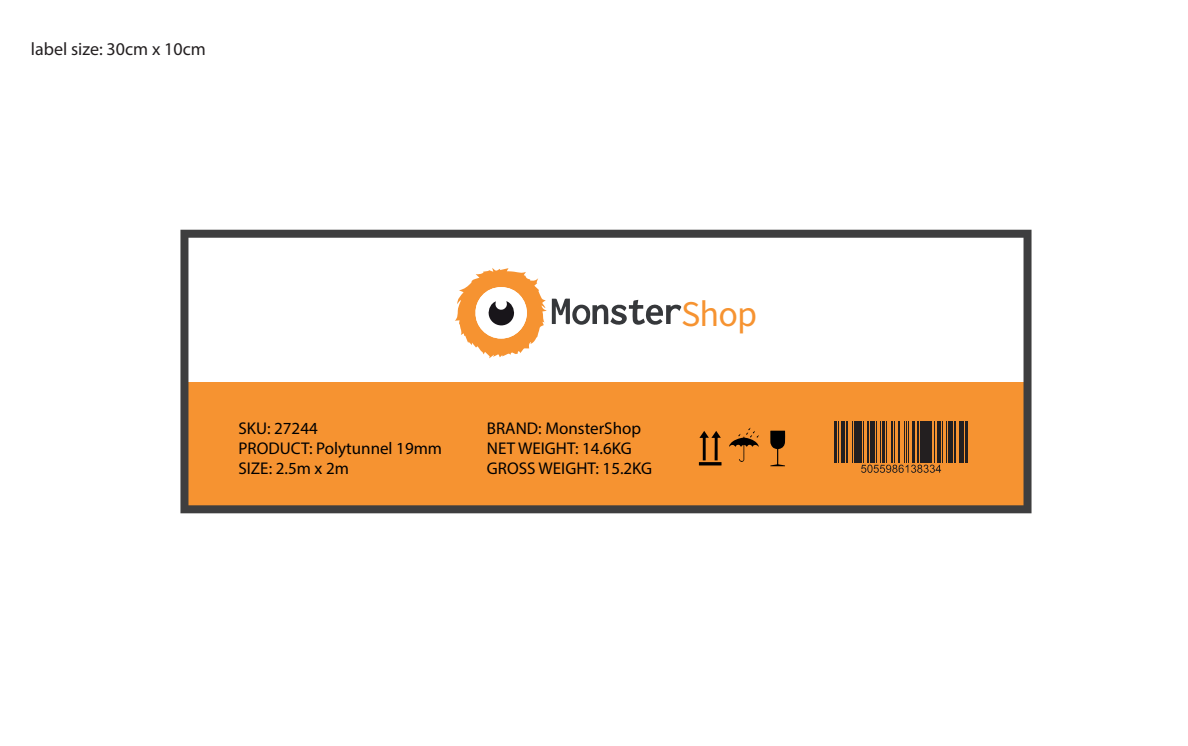
<style>
.page{position:relative;width:1188px;height:746px;background:#fff}
.page>*{position:absolute;margin:0;border:0;box-sizing:border-box;transform-origin:0 0}
.t1{font:36.2px "Source Sans Pro";color:#f69331}
.t2{font:18px "Myriad Pro";color:#231f20}
.t3{font:17px/20px "Myriad Pro";color:#000001}
</style>
<div class="page">
<svg style="left:180px;top:230px;width:851px;height:283px"></svg>
<svg style="left:770px;top:430px;width:15px;height:36px"></svg>
<svg style="left:698px;top:431px;width:23px;height:34px"></svg>
<svg style="left:728px;top:427px;width:30px;height:35px"></svg>
<svg style="left:454px;top:268px;width:227px;height:90px"></svg>
<hr style="left:965px;top:421px;width:2px;height:41px;background:#231f20">
<div style="left:947px;top:421px;width:5px;height:41px;background:#231f20"></div>
<hr style="left:870px;top:421px;width:4px;height:41px;background:#231f20">
<div style="left:919px;top:421px;width:5px;height:41px;background:#231f20"></div>
<hr style="left:925px;top:421px;width:3px;height:41px;background:#231f20">
<hr style="left:937px;top:421px;width:3px;height:41px;background:#231f20">
<svg style="left:958px;top:421px;width:4px;height:41px"></svg>
<hr style="left:840px;top:421px;width:3px;height:41px;background:#231f20">
<hr style="left:853px;top:421px;width:3px;height:41px;background:#231f20">
<hr style="left:858px;top:421px;width:3px;height:41px;background:#231f20">
<hr style="left:834px;top:421px;width:2px;height:41px;background:#231f20">
<hr style="left:929px;top:421px;width:2px;height:41px;background:#231f20">
<hr style="left:912px;top:421px;width:2px;height:41px;background:#231f20">
<hr style="left:881px;top:421px;width:3px;height:41px;background:#231f20">
<hr style="left:898px;top:421px;width:2px;height:41px;background:#231f20">
<hr style="left:846px;top:421px;width:2px;height:41px;background:#231f20">
<hr style="left:866px;top:421px;width:2px;height:41px;background:#231f20">
<hr style="left:953px;top:421px;width:2px;height:41px;background:#231f20">
<hr style="left:917px;top:421px;width:1px;height:41px;background:#231f20">
<hr style="left:891px;top:421px;width:1px;height:41px;background:#231f20">
<hr style="left:886px;top:421px;width:1px;height:41px;background:#231f20">
<hr style="left:893px;top:421px;width:1px;height:41px;background:#231f20">
<hr style="left:903px;top:421px;width:1px;height:41px;background:#231f20">
<hr style="left:905px;top:421px;width:1px;height:41px;background:#231f20">
<hr style="left:907px;top:421px;width:1px;height:41px;background:#231f20">
<hr style="left:933px;top:421px;width:1px;height:41px;background:#231f20">
<hr style="left:941px;top:421px;width:1px;height:41px;background:#231f20">
<hr style="left:945px;top:421px;width:1px;height:41px;background:#231f20">
<hr style="left:837px;top:421px;width:1px;height:41px;background:#231f20">
<hr style="left:851px;top:421px;width:1px;height:41px;background:#231f20">
<hr style="left:862px;top:421px;width:1px;height:41px;background:#231f20">
<hr style="left:963px;top:421px;width:1px;height:41px;background:#231f20">
<hr style="left:875px;top:421px;width:1px;height:41px;background:#231f20">
<hr style="left:879px;top:421px;width:1px;height:41px;background:#231f20">
<svg style="left:861px;top:464px;width:79px;height:9px"></svg>
<p class="t2" style="left:31px;top:37px;width:176px">label size: 30cm x 10cm</p>
<h1 class="t1" style="left:681px;top:291px;width:77px">Shop</h1>
<p class="t3" style="left:238px;top:418px;width:205px">SKU: 27244<br>PRODUCT: Polytunnel 19mm<br>SIZE: 2.5m x 2m</p>
<p class="t3" style="left:486px;top:418px;width:167px">BRAND: MonsterShop<br>NET WEIGHT: 14.6KG<br>GROSS WEIGHT: 15.2KG</p>
</div>
